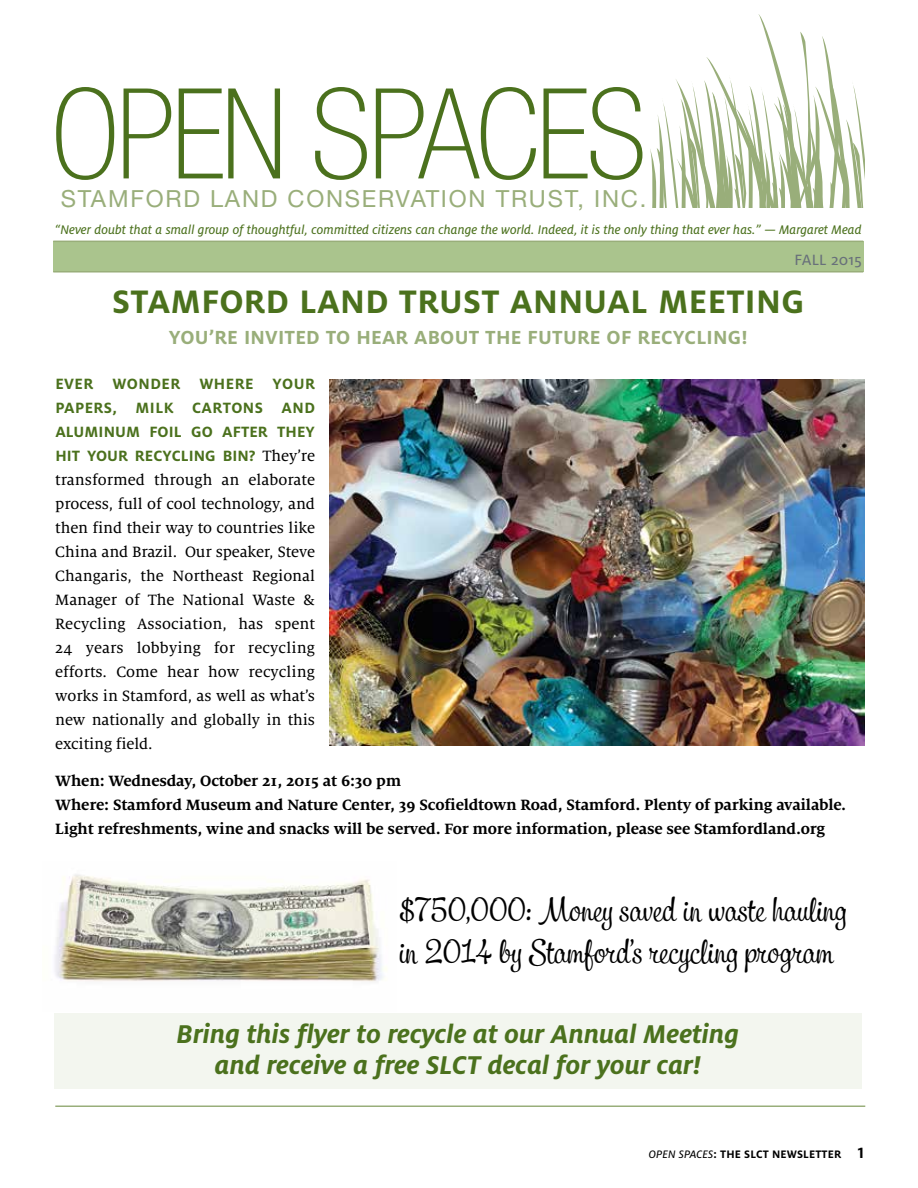
<style>
.page{position:relative;width:918px;height:1188px;background:#fff}
.page>*{position:absolute;margin:0;border:0;box-sizing:border-box;transform-origin:0 0}
.t1{font:100 condensed 125.85px "Helvetica Neue";letter-spacing:-.025em;color:#4b711d}
.t2{font:36px/42px "Samui Script";color:#000}
.t3{font:700 36px "Milo OT";letter-spacing:.01em;color:#4b711d}
.t4{font:italic 700 28.5px/31.5px "Milo OT";color:#4b711d;text-align:center}
.t5{font:23.55px "Helvetica Neue";letter-spacing:.075em;color:#99ae7a}
.t6{font:700 21px "Milo OT";letter-spacing:.01em;color:#99ae7a}
.t7{font:16.5px/24px "Milo Serif OT Text";letter-spacing:-.005em;color:#000;text-align:justify}
.t8{font:700 16.5px/24px "Milo Serif OT";letter-spacing:-.01em;color:#000}
.t9{font:700 16.5px/24px "Milo OT";letter-spacing:.005em;color:#4b711d;text-align:justify}
.t10{font:16.5px "Milo OT Text";color:#68707a}
.t11{font:13.8px "Milo OT Text Ita";color:#4b711d}
.t12{font:700 12px "Milo OT";letter-spacing:.01em;color:#000}
.s1{font-family:"Milo Serif OT Text";font-weight:400;color:#000}
.s2{font-family:"Milo OT Text Ita";font-weight:400}
.s3{font-size:16.5px}
</style>
<div class="page">
<hr style="left:55px;top:1106px;width:810px;height:1px;background:#99ae7a">
<div style="left:53px;top:241px;width:810px;height:31px;background:#aac48d"></div>
<hr style="left:53px;top:241px;width:810px;height:1px;background:#99ae7a">
<hr style="left:53px;top:271px;width:810px;height:2px;background:#99ae7a">
<svg style="left:650px;top:14px;width:215px;height:193px"></svg>
<div style="left:54px;top:1013px;width:808px;height:76px;background:#f3f6ef"></div>
<img style="left:330px;top:379px;width:535px;height:366px">
<img style="left:55px;top:874px;width:332px;height:108px">
<h1 class="t1" style="left:51px;top:64px;width:597px">OPEN SPACES</h1>
<h3 class="t5" style="left:61px;top:185px;width:587px">STAMFORD LAND CONSERVATION TRUST, INC.</h3>
<p class="t11" style="left:55px;top:222px;width:808px">“Never doubt that a small group of thoughtful, committed citizens can change the world. Indeed, it is the only thing that ever has.” — Margaret Mead</p>
<p class="t10" style="left:795px;top:251px;width:69px">FALL 2015</p>
<h2 class="t3" style="left:112px;top:281px;width:694px">STAMFORD LAND TRUST ANNUAL MEETING</h2>
<p class="t6" style="left:169px;top:326px;width:580px">YOU’RE INVITED TO HEAR ABOUT THE FUTURE OF RECYCLING!</p>
<p class="t9" style="left:55px;top:372px;width:261px">EVER WONDER WHERE YOUR PAPERS, MILK CARTONS AND ALUMINUM FOIL GO AFTER THEY HIT YOUR RECYCLING BIN? <span class="s1">They’re</span></p>
<p class="t7" style="left:55px;top:468px;width:261px">transformed through an elaborate process, full of cool technology, and then find their way to countries like China and Brazil. Our speaker, Steve Changaris, the Northeast Regional Manager of The National Waste &amp; Recycling Association, has spent 24 years lobbying for recycling efforts. Come hear how recycling works in Stamford, as well as what’s new nationally and globally in this exciting field.</p>
<p class="t8" style="left:55px;top:769px;width:792px">When: Wednesday, October 21, 2015 at 6:30 pm<br>Where: Stamford Museum and Nature Center, 39 Scofieldtown Road, Stamford. Plenty of parking available.<br>Light refreshments, wine and snacks will be served. For more information, please see Stamfordland.org</p>
<h2 class="t2" style="left:399px;top:889px;width:450px">$750,000: Money saved in waste hauling in 2014 by Stamford’s recycling program</h2>
<h3 class="t4" style="left:177px;top:1018px;width:564px">Bring this flyer to recycle at our Annual Meeting and receive a free SLCT decal for your car!</h3>
<p class="t12" style="left:649px;top:1147px;width:217px"><span class="s2">OPEN SPACES</span>: THE SLCT NEWSLETTER <span class="s3">1</span></p>
</div>
